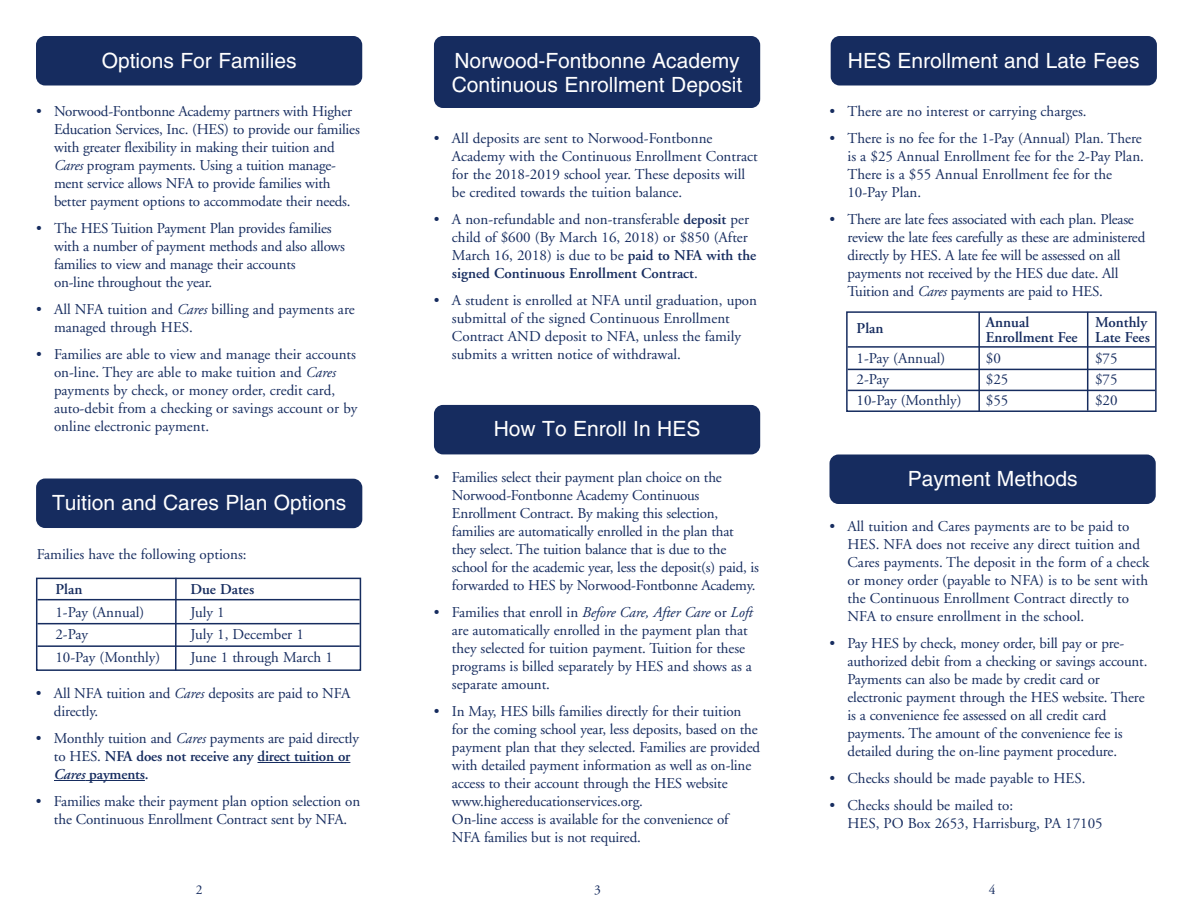
<style>
.page{position:relative;width:1188px;height:918px;background:#fff}
.page>*{position:absolute;margin:0;border:0;box-sizing:border-box;transform-origin:0 0}
.t1{font:21px/24px "Helvetica LT Std";color:#fff}
.t2{font:15px/18px "Adobe Garamond";letter-spacing:-.01em;color:#162c5f}
.t3{font:600 15px/15px "Adobe Garamond";color:#162c5f;text-align:right}
.t4{font:13.5px "Adobe Garamond";color:#162c5f}
.s1{font-style:italic}
.s2{font-weight:600}
.s3{font-weight:600;font-style:italic}
</style>
<div class="page">
<div style="left:846px;top:311px;width:311px;height:101px;border:2px solid #162c5f"></div>
<hr style="left:848px;top:346px;width:307px;height:2px;background:#162c5f">
<hr style="left:848px;top:369px;width:307px;height:1px;background:#162c5f">
<hr style="left:848px;top:390px;width:307px;height:1px;background:#162c5f">
<hr style="left:978px;top:312px;width:2px;height:99px;background:#162c5f">
<hr style="left:1087px;top:312px;width:1px;height:99px;background:#162c5f">
<div style="left:36px;top:578px;width:325px;height:93px;border:2px solid #162c5f"></div>
<hr style="left:37px;top:599px;width:323px;height:1px;background:#162c5f">
<hr style="left:37px;top:623px;width:323px;height:1px;background:#162c5f">
<hr style="left:37px;top:645px;width:323px;height:2px;background:#162c5f">
<div style="left:36px;top:36px;width:326px;height:50px;background:#162c5f;border-radius:9px"></div>
<div style="left:434px;top:405px;width:326px;height:49px;background:#162c5f;border-radius:9px"></div>
<div style="left:831px;top:36px;width:326px;height:50px;background:#162c5f;border-radius:9px"></div>
<div style="left:434px;top:36px;width:326px;height:72px;background:#162c5f;border-radius:9px"></div>
<div style="left:36px;top:479px;width:326px;height:49px;background:#162c5f;border-radius:9px"></div>
<hr style="left:175px;top:578px;width:2px;height:92px;background:#162c5f">
<div style="left:830px;top:454px;width:326px;height:50px;background:#162c5f;border-radius:9px"></div>
<hr style="left:258px;top:762px;width:92px;height:1px;background:#162c5f">
<hr style="left:54px;top:780px;width:31px;height:1px;background:#162c5f">
<hr style="left:85px;top:780px;width:60px;height:1px;background:#162c5f">
<h1 class="t1" style="left:102px;top:50px;width:196px">Options For Families</h1>
<p class="t2" style="left:54px;top:103px;width:307px;text-indent:-18px">• Norwood-Fontbonne Academy partners with Higher Education Services, Inc. (HES) to provide our families with greater flexibility in making their tuition and <span class="s1">Cares</span> program payments. Using a tuition manage&shy;ment service allows NFA to provide families with better payment options to accommodate their needs.</p>
<p class="t2" style="left:54px;top:220px;width:293px;text-indent:-18px">• The HES Tuition Payment Plan provides families with a number of payment methods and also allows families to view and manage their accounts<br>on-line throughout the year.</p>
<p class="t2" style="left:54px;top:301px;width:302px;text-indent:-18px">• All NFA tuition and <span class="s1">Cares</span> billing and payments are managed through HES.</p>
<p class="t2" style="left:54px;top:346px;width:305px;text-indent:-18px">• Families are able to view and manage their accounts on-line. They are able to make tuition and <span class="s1">Cares </span>payments by check, or money order, credit card, auto-debit from a checking or savings account or by online electronic payment.</p>
<h1 class="t1" style="left:52px;top:493px;width:296px">Tuition and Cares Plan Options</h1>
<p class="t2" style="left:37px;top:547px;width:211px">Families have the following options:</p>
<p class="t3" style="left:55px;top:583px;width:28px">Plan</p>
<p class="t3" style="left:190px;top:583px;width:65px">Due Dates</p>
<p class="t2" style="left:55px;top:604px;width:90px">1-Pay (Annual)</p>
<p class="t2" style="left:190px;top:604px;width:36px">July 1</p>
<p class="t2" style="left:55px;top:627px;width:34px">2-Pay</p>
<p class="t2" style="left:190px;top:627px;width:115px">July 1, December 1</p>
<p class="t2" style="left:55px;top:649px;width:106px">10-Pay (Monthly)</p>
<p class="t2" style="left:190px;top:649px;width:144px">June 1 through March 1</p>
<p class="t2" style="left:54px;top:685px;width:298px;text-indent:-18px">• All NFA tuition and <span class="s1">Cares</span> deposits are paid to NFA directly.</p>
<p class="t2" style="left:54px;top:730px;width:307px;text-indent:-18px">• Monthly tuition and <span class="s1">Cares</span> payments are paid directly to HES. <span class="s2">NFA does not receive any direct tuition or<br></span><span class="s3">Cares</span> <span class="s2">payments.</span></p>
<p class="t2" style="left:36px;top:793px;width:326px;text-align:center">• Families make their payment plan option selection on the Continuous Enrollment Contract sent by NFA.</p>
<h1 class="t1" style="left:452px;top:50px;width:292px">Norwood-Fontbonne Academy<br>Continuous Enrollment Deposit</h1>
<p class="t2" style="left:452px;top:130px;width:307px;text-indent:-18px">• All deposits are sent to Norwood-Fontbonne Academy with the Continuous Enrollment Contract for the 2018-2019 school year. These deposits will be credited towards the tuition balance.</p>
<p class="t2" style="left:452px;top:211px;width:306px;text-indent:-18px">• A non-refundable and non-transferable <span class="s2">deposit</span> per child of $600 (By March 16, 2018) or $850 (After March 16, 2018) is due to be <span class="s2">paid to NFA with the signed Continuous Enrollment Contract</span>.</p>
<p class="t2" style="left:452px;top:292px;width:307px;text-indent:-18px">• A student is enrolled at NFA until graduation, upon submittal of the signed Continuous Enrollment Contract AND deposit to NFA, unless the family submits a written notice of withdrawal.</p>
<h1 class="t1" style="left:494px;top:419px;width:208px">How To Enroll In HES</h1>
<p class="t2" style="left:452px;top:469px;width:309px;text-indent:-18px">• Families select their payment plan choice on the Norwood-Fontbonne Academy Continuous Enrollment Contract. By making this selection, families are automatically enrolled in the plan that they select. The tuition balance that is due to the school for the academic year, less the deposit(s) paid, is forwarded to HES by Norwood-Fontbonne Academy.</p>
<p class="t2" style="left:452px;top:604px;width:302px;text-indent:-18px">• Families that enroll in <span class="s1">Before Care, After Care</span> or <span class="s1">Loft </span>are automatically enrolled in the payment plan that they selected for tuition payment. Tuition for these programs is billed separately by HES and shows as a separate amount.</p>
<p class="t2" style="left:452px;top:703px;width:310px;text-indent:-18px">• In May, HES bills families directly for their tuition for the coming school year, less deposits, based on the payment plan that they selected. Families are provided with detailed payment information as well as on-line access to their account through the HES website www.highereducationservices.org.<br>On-line access is available for the convenience of NFA families but is not required.</p>
<h1 class="t1" style="left:848px;top:50px;width:293px">HES Enrollment and Late Fees</h1>
<p class="t2" style="left:830px;top:103px;width:259px">• There are no interest or carrying charges.</p>
<p class="t2" style="left:847px;top:130px;width:298px;text-indent:-18px">• There is no fee for the 1-Pay (Annual) Plan. There is a $25 Annual Enrollment fee for the 2-Pay Plan.<br>There is a $55 Annual Enrollment fee for the 10-Pay Plan.</p>
<p class="t2" style="left:847px;top:211px;width:299px;text-indent:-18px">• There are late fees associated with each plan. Please review the late fees carefully as these are administered directly by HES. A late fee will be assessed on all payments not received by the HES due date. All Tuition and <span class="s1">Cares</span> payments are paid to HES.</p>
<p class="t3" style="left:857px;top:323px;width:28px">Plan</p>
<p class="t3" style="left:986px;top:316px;width:45px">Annual</p>
<p class="t3" style="left:986px;top:316px;width:165px">Monthly<br>Enrollment Fee Late Fees</p>
<p class="t2" style="left:857px;top:350px;width:90px">1-Pay (Annual)</p>
<p class="t2" style="left:986px;top:350px;width:16px">$0</p>
<p class="t2" style="left:1095px;top:350px;width:24px">$75</p>
<p class="t2" style="left:857px;top:371px;width:34px">2-Pay</p>
<p class="t2" style="left:986px;top:371px;width:24px">$25</p>
<p class="t2" style="left:1095px;top:371px;width:24px">$75</p>
<p class="t2" style="left:857px;top:392px;width:106px">10-Pay (Monthly)</p>
<p class="t2" style="left:986px;top:392px;width:24px">$55</p>
<p class="t2" style="left:1095px;top:392px;width:24px">$20</p>
<h1 class="t1" style="left:908px;top:469px;width:171px">Payment Methods</h1>
<p class="t2" style="left:848px;top:519px;width:303px;text-indent:-18px">• All tuition and Cares payments are to be paid to HES. NFA does not receive any direct tuition and Cares payments. The deposit in the form of a check or money order (payable to NFA) is to be sent with the Continuous Enrollment Contract directly to NFA to ensure enrollment in the school.</p>
<p class="t2" style="left:848px;top:636px;width:301px;text-indent:-18px">• Pay HES by check, money order, bill pay or pre&shy;authorized debit from a checking or savings account.<br>Payments can also be made by credit card or electronic payment through the HES website. There is a convenience fee assessed on all credit card payments. The amount of the convenience fee is detailed during the on-line payment procedure.</p>
<p class="t2" style="left:830px;top:771px;width:257px">• Checks should be made payable to HES.</p>
<p class="t2" style="left:848px;top:798px;width:257px;text-indent:-18px">• Checks should be mailed to:<br>HES, PO Box 2653, Harrisburg, PA 17105</p>
<p class="t4" style="left:196px;top:885px;width:8px">2</p>
<p class="t4" style="left:594px;top:885px;width:8px">3</p>
<p class="t4" style="left:989px;top:885px;width:8px">4</p>
</div>
